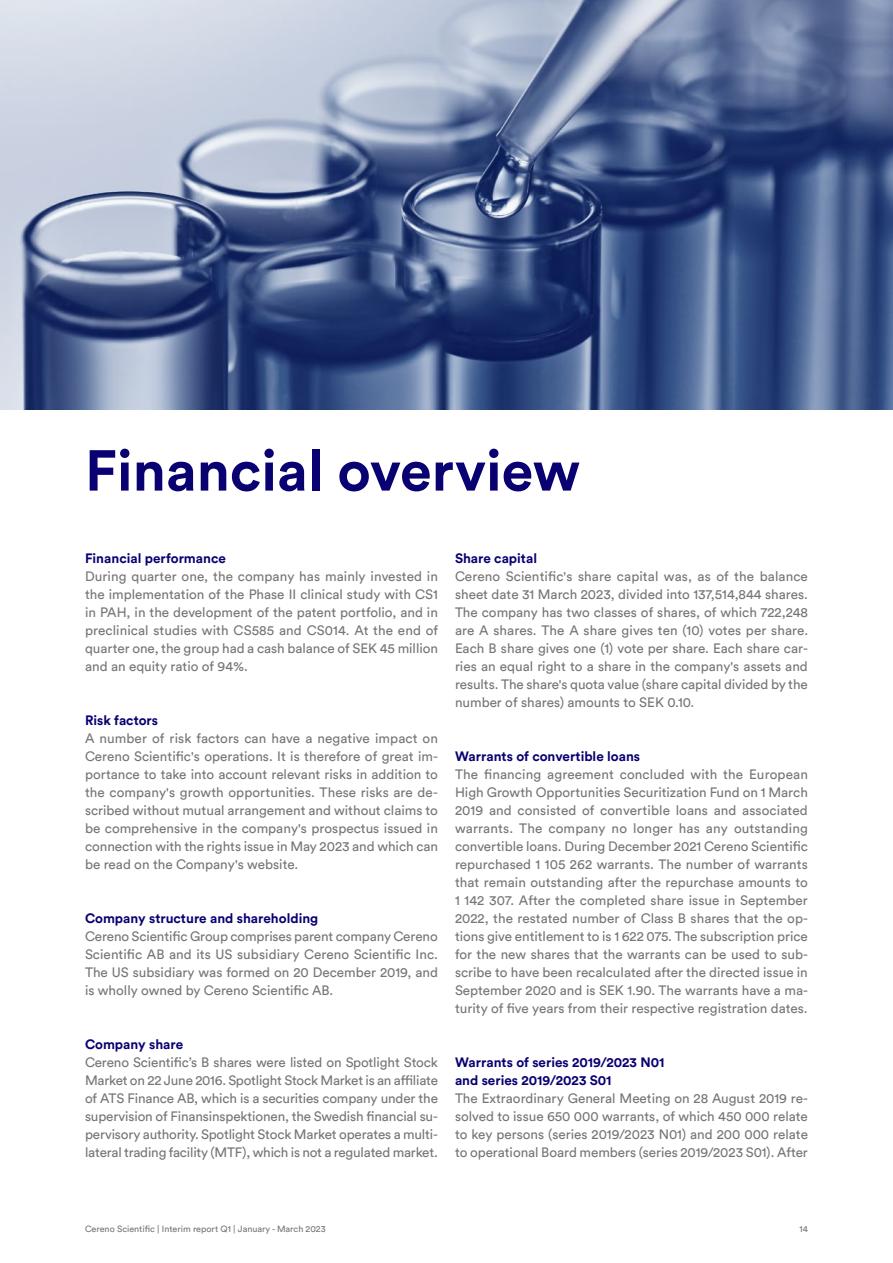
<style>
.page{position:relative;width:893px;height:1263px;background:#fff}
.page>*{position:absolute;margin:0;border:0;box-sizing:border-box;transform-origin:0 0}
.H1_1{font:700 57px "Circular Std";color:#090072}
.t1{font:13.5px/18px "Circular Std";color:#787573;text-align:justify}
.t2{font:700 13.5px/18px "Circular Std";color:#090072}
.t3{font:9px "Circular Std";color:#787573}
</style>
<div class="page">
<img style="left:0;top:0;width:893px;height:410px">
<p class="H1_1" style="left:85px;top:434px;width:497px">Financial overview</p>
<h3 class="t2" style="left:85px;top:549px;width:142px">Financial performance</h3>
<p class="t1" style="left:85px;top:567px;width:355px">During quarter one, the company has mainly invested in the implementation of the Phase II clinical study with CS1 in PAH, in the development of the patent portfolio, and in preclinical studies with CS585 and CS014. At the end of quarter one, the group had a cash balance of SEK 45 million and an equity ratio of 94%.</p>
<h3 class="t2" style="left:85px;top:711px;width:75px">Risk factors</h3>
<p class="t1" style="left:85px;top:729px;width:354px">A number of risk factors can have a negative impact on Cereno Scientific's operations. It is therefore of great im&shy;portance to take into account relevant risks in addition to the company's growth opportunities. These risks are de&shy;scribed without mutual arrangement and without claims to be comprehensive in the company's prospectus issued in connection with the rights issue in May 2023 and which can be read on the Company's website.</p>
<h3 class="t2" style="left:85px;top:909px;width:235px">Company structure and shareholding</h3>
<p class="t1" style="left:85px;top:927px;width:354px">Cereno Scientific Group comprises parent company Cereno Scientific AB and its US subsidiary Cereno Scientific Inc.<br>The US subsidiary was formed on 20 December 2019, and is wholly owned by Cereno Scientific AB.</p>
<h3 class="t2" style="left:85px;top:1035px;width:100px">Company share</h3>
<p class="t1" style="left:85px;top:1053px;width:355px">Cereno Scientific’s B shares were listed on Spotlight Stock Market on 22 June 2016. Spotlight Stock Market is an affiliate of ATS Finance AB, which is a securities company under the supervision of Finansinspektionen, the Swedish financial su&shy;pervisory authority. Spotlight Stock Market operates a multi&shy;lateral trading facility (MTF), which is not a regulated market.</p>
<h3 class="t2" style="left:455px;top:549px;width:84px">Share capital</h3>
<p class="t1" style="left:455px;top:567px;width:355px">Cereno Scientific's share capital was, as of the balance sheet date 31 March 2023, divided into 137,514,844 shares.<br>The company has two classes of shares, of which 722,248 are A shares. The A share gives ten (10) votes per share.<br>Each B share gives one (1) vote per share. Each share car&shy;ries an equal right to a share in the company's assets and results. The share's quota value (share capital divided by the number of shares) amounts to SEK 0.10.</p>
<h3 class="t2" style="left:455px;top:747px;width:187px">Warrants of convertible loans</h3>
<p class="t1" style="left:455px;top:765px;width:355px">The financing agreement concluded with the European High Growth Opportunities Securitization Fund on 1 March 2019 and consisted of convertible loans and associated warrants. The company no longer has any outstanding convertible loans. During December 2021 Cereno Scientific repurchased 1 105 262 warrants. The number of warrants that remain outstanding after the repurchase amounts to 1 142 307. After the completed share issue in September 2022, the restated number of Class B shares that the op&shy;tions give entitlement to is 1 622 075. The subscription price for the new shares that the warrants can be used to sub&shy;scribe to have been recalculated after the directed issue in September 2020 and is SEK 1.90. The warrants have a ma&shy;turity of five years from their respective registration dates.</p>
<h3 class="t2" style="left:455px;top:1053px;width:211px">Warrants of series 2019/2023 N01 and series 2019/2023 S01</h3>
<p class="t1" style="left:455px;top:1089px;width:354px">The Extraordinary General Meeting on 28 August 2019 re&shy;solved to issue 650 000 warrants, of which 450 000 relate to key persons (series 2019/2023 N01) and 200 000 relate to operational Board members (series 2019/2023 S01). After</p>
<p class="t3" style="left:85px;top:1223px;width:242px">Cereno Scientific | Interim report Q1 | January - March 2023</p>
<p class="t3" style="left:800px;top:1223px;width:10px">14</p>
</div>
